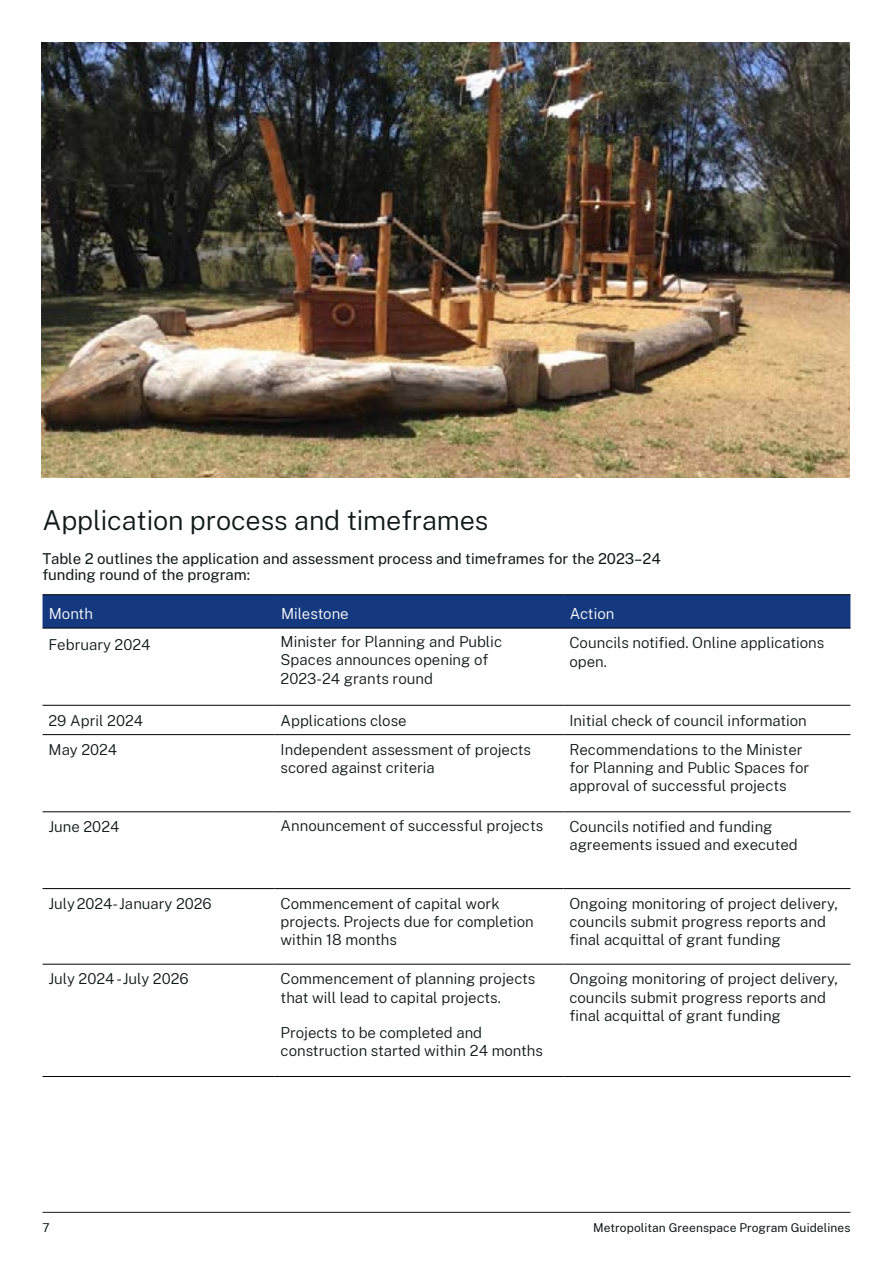
<style>
.page{position:relative;width:893px;height:1263px;background:#fff}
.page>*{position:absolute;margin:0;border:0;box-sizing:border-box;transform-origin:0 0}
.Table_Chart_Heading{font:300 27px "Public Sans";letter-spacing:-.005em;color:#0f1a18}
.Body{font:300 15px/18.3px "Public Sans";color:#0f1a18}
.Table_Chart_Heading-2{font:15px/16.5px "Public Sans";letter-spacing:-.005em;color:#0f1a18}
.Body-2{font:300 15px "Public Sans";color:#fff}
.t1{font:12px "Public Sans";letter-spacing:.005em;color:#0f1a18}
</style>
<div class="page">
<div style="left:43px;top:595px;width:807px;height:33px;background:#15397f"></div>
<hr style="left:43px;top:705px;width:232px;height:1px;background:#000">
<hr style="left:275px;top:705px;width:288px;height:1px;background:#000">
<hr style="left:563px;top:705px;width:287px;height:1px;background:#000">
<hr style="left:43px;top:734px;width:232px;height:1px;background:#000">
<hr style="left:275px;top:734px;width:288px;height:1px;background:#000">
<hr style="left:563px;top:734px;width:287px;height:1px;background:#000">
<hr style="left:43px;top:811px;width:232px;height:1px;background:#000">
<hr style="left:275px;top:811px;width:288px;height:1px;background:#000">
<hr style="left:563px;top:811px;width:287px;height:1px;background:#000">
<hr style="left:43px;top:888px;width:232px;height:1px;background:#000">
<hr style="left:275px;top:888px;width:288px;height:1px;background:#000">
<hr style="left:563px;top:888px;width:287px;height:1px;background:#000">
<hr style="left:43px;top:964px;width:232px;height:1px;background:#000">
<hr style="left:275px;top:964px;width:288px;height:1px;background:#000">
<hr style="left:563px;top:964px;width:287px;height:1px;background:#000">
<hr style="left:43px;top:594px;width:232px;height:1px;background:#000">
<hr style="left:275px;top:594px;width:288px;height:1px;background:#000">
<hr style="left:563px;top:594px;width:287px;height:1px;background:#000">
<hr style="left:43px;top:628px;width:232px;height:1px;background:#000">
<hr style="left:275px;top:628px;width:288px;height:1px;background:#000">
<hr style="left:563px;top:628px;width:287px;height:1px;background:#000">
<hr style="left:43px;top:1076px;width:232px;height:1px;background:#000">
<hr style="left:275px;top:1076px;width:288px;height:1px;background:#000">
<hr style="left:563px;top:1076px;width:287px;height:1px;background:#000">
<img style="left:42px;top:43px;width:807px;height:434px">
<hr style="left:43px;top:1212px;width:807px;height:1px;background:#0f1a18">
<p class="Table_Chart_Heading" style="left:42px;top:502px;width:448px">Application process and timeframes</p>
<p class="Table_Chart_Heading-2" style="left:42px;top:549px;width:620px">Table 2 outlines the application and assessment process and timeframes for the 2023–24 funding round of the program:</p>
<p class="Body-2" style="left:49px;top:603px;width:46px">Month</p>
<p class="Body-2" style="left:281px;top:603px;width:69px">Milestone</p>
<p class="Body-2" style="left:570px;top:603px;width:46px">Action</p>
<p class="Body" style="left:49px;top:635px;width:104px">February 2024</p>
<p class="Body" style="left:281px;top:632px;width:223px">Minister for Planning and Public<br>Spaces announces opening of<br>2023-24 grants round</p>
<p class="Body" style="left:569px;top:633px;width:256px">Councils notified. Online applications open.</p>
<p class="Body" style="left:49px;top:710px;width:96px">29 April 2024</p>
<p class="Body" style="left:281px;top:710px;width:128px">Applications close</p>
<p class="Body" style="left:569px;top:710px;width:239px">Initial check of council information</p>
<p class="Body" style="left:49px;top:740px;width:70px">May 2024</p>
<p class="Body" style="left:281px;top:740px;width:252px">Independent assessment of projects scored against criteria</p>
<p class="Body" style="left:569px;top:739px;width:241px">Recommendations to the Minister for Planning and Public Spaces for approval of successful projects</p>
<p class="Body" style="left:49px;top:817px;width:72px">June 2024</p>
<p class="Body" style="left:281px;top:816px;width:264px">Announcement of successful projects</p>
<p class="Body" style="left:569px;top:817px;width:230px">Councils notified and funding agreements issued and executed</p>
<p class="Body" style="left:49px;top:893px;width:165px">July 2024- January 2026</p>
<p class="Body" style="left:281px;top:893px;width:255px">Commencement of capital work projects. Projects due for completion within 18 months</p>
<p class="Body" style="left:569px;top:893px;width:270px">Ongoing monitoring of project delivery, councils submit progress reports and final acquittal of grant funding</p>
<p class="Body" style="left:49px;top:969px;width:142px">July 2024- July 2026</p>
<p class="Body" style="left:281px;top:969px;width:256px">Commencement of planning projects that will lead to capital projects.</p>
<p class="Body" style="left:281px;top:1023px;width:264px">Projects to be completed and construction started within 24 months</p>
<p class="Body" style="left:569px;top:969px;width:270px">Ongoing monitoring of project delivery, councils submit progress reports and final acquittal of grant funding</p>
<p class="t1" style="left:43px;top:1219px;width:9px">7</p>
<p class="t1" style="left:593px;top:1219px;width:259px">Metropolitan Greenspace Program Guidelines</p>
</div>
